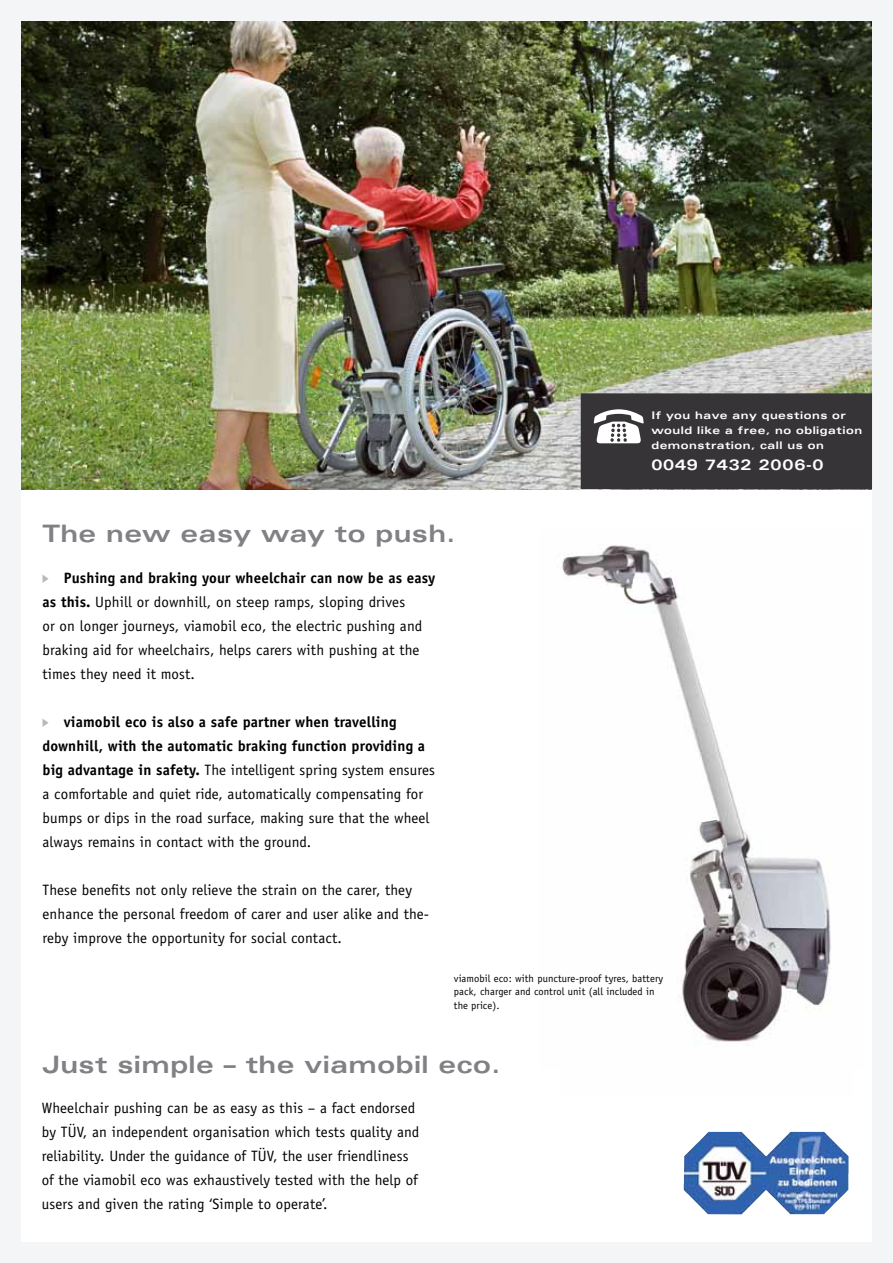
<style>
.page{position:relative;width:893px;height:1263px;background:#f3f5f7}
.page>*{position:absolute;margin:0;border:0;box-sizing:border-box;transform-origin:0 0}
.t1{font:700 expanded 24px "Univers";letter-spacing:.02em;color:#818084}
.t2{font:15px/24px "Officina Sans";letter-spacing:.01em;color:#000}
.t3{font:700 expanded 15px "Univers";letter-spacing:.05em;color:#fff}
.t4{font:10.5px/13.5px "Officina Sans";letter-spacing:.01em;color:#000}
.t5{font:700 expanded 10.5px/15px "Univers";letter-spacing:.05em;color:#fff}
.s1{font-weight:700}
</style>
<div class="page">
<div style="left:21px;top:489px;width:851px;height:753px;background:#fff"></div>
<img style="left:21px;top:21px;width:851px;height:468px">
<img style="left:684px;top:1132px;width:164px;height:82px">
<svg style="left:43px;top:575px;width:6px;height:8px"></svg>
<svg style="left:43px;top:719px;width:6px;height:8px"></svg>
<div style="left:581px;top:393px;width:291px;height:96px;background:#373437;border:2px solid #373437"></div>
<img style="left:562px;top:545px;width:269px;height:497px">
<svg style="left:594px;top:409px;width:50px;height:34px"></svg>
<h1 class="t1" style="left:43px;top:520px;width:414px">The new easy way to push.</h1>
<p class="t2" style="left:43px;top:566px;width:394px;text-indent:21px"><span class="s1">Pushing and braking your wheelchair can now be as easy as this.</span> Uphill or downhill, on steep ramps, sloping drives<br>or on longer journeys, viamobil eco, the electric pushing and braking aid for wheelchairs, helps carers with pushing at the times they need it most.</p>
<p class="t2" style="left:43px;top:710px;width:394px;text-indent:21px"><span class="s1">viamobil eco is also a safe partner when travelling downhill, with the automatic braking function providing a big advantage in safety.</span> The intelligent spring system ensures a comfortable and quiet ride, automatically compensating for bumps or dips in the road surface, making sure that the wheel always remains in contact with the ground.</p>
<p class="t2" style="left:43px;top:878px;width:388px">These benefits not only relieve the strain on the carer, they enhance the personal freedom of carer and user alike and the&shy;reby improve the opportunity for social contact.</p>
<p class="t5" style="left:651px;top:408px;width:212px">If you have any questions or would like a free, no obligation demonstration, call us on</p>
<p class="t3" style="left:651px;top:456px;width:174px">0049 7432 2006-0</p>
<p class="t4" style="left:454px;top:971px;width:211px">viamobil eco: with puncture-proof tyres, battery pack, charger and control unit (all included in the price).</p>
<h1 class="t1" style="left:42px;top:1050px;width:459px">Just simple – the viamobil eco.</h1>
<p class="t2" style="left:42px;top:1095px;width:379px">Wheelchair pushing can be as easy as this – a fact endorsed by TÜV, an independent organisation which tests quality and reliability. Under the guidance of TÜV, the user friendliness of the viamobil eco was exhaustively tested with the help of users and given the rating ‘Simple to operate’.</p>
</div>
